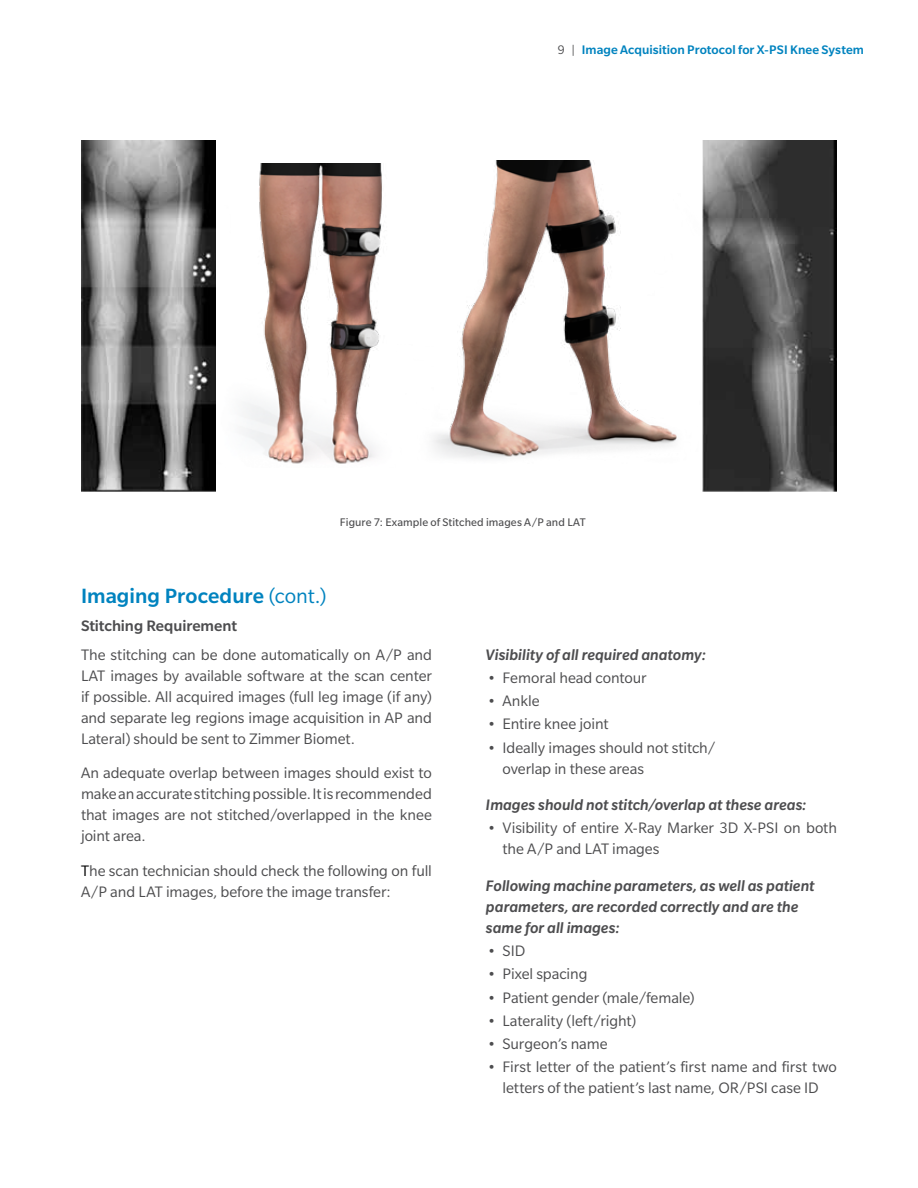
<style>
.page{position:relative;width:918px;height:1188px;background:#fff}
.page>*{position:absolute;margin:0;border:0;box-sizing:border-box;transform-origin:0 0}
.t1{font:500 22.5px "Slate Pro";color:#0083bf}
.t2{font:16.5px/21px "Slate Pro";letter-spacing:-.005em;color:#4d4d4f}
.t3{font:italic 500 16.5px/21px "Slate Pro";letter-spacing:.005em;color:#4d4d4f}
.t4{font:500 16.5px "Slate Pro";letter-spacing:-.005em;color:#4d4d4f}
.t5{font:500 13.5px "Slate Pro";letter-spacing:.005em;color:#0083bf}
.t6{font:12px "Slate Pro";letter-spacing:.005em;color:#4d4d4f}
.s1{font-weight:400;color:#4d4d4f}
.s2{font-weight:400}
.s3{color:#000}
</style>
<div class="page">
<img style="left:243px;top:164px;width:139px;height:300px">
<img style="left:81px;top:140px;width:135px;height:351px">
<img style="left:432px;top:160px;width:245px;height:299px">
<img style="left:702px;top:140px;width:135px;height:351px">
<p class="t5" style="left:558px;top:42px;width:308px"><span class="s1">9 |</span> Image Acquisition Protocol for X-PSI Knee System</p>
<p class="t6" style="left:340px;top:516px;width:247px">Figure 7: Example of Stitched images A/P and LAT</p>
<h1 class="t1" style="left:81px;top:584px;width:247px">Imaging Procedure <span class="s2">(cont.)</span></h1>
<p class="t4" style="left:81px;top:617px;width:158px">Stitching Requirement</p>
<p class="t2" style="left:81px;top:644px;width:353px;text-align:justify">The stitching can be done automatically on A/P and LAT images by available software at the scan center if possible. All acquired images (full leg image (if any) and separate leg regions image acquisition in AP and Lateral) should be sent to Zimmer Biomet.</p>
<p class="t2" style="left:81px;top:763px;width:352px;text-align:justify">An adequate overlap between images should exist to make an accurate stitching possible. It is recommended that images are not stitched/overlapped in the knee joint area.</p>
<p class="t2" style="left:81px;top:860px;width:352px"><span class="s3">T</span>he scan technician should check the following on full<br>A/P and LAT images, before the image transfer:</p>
<p class="t3" style="left:486px;top:644px;width:221px">Visibility of all required anatomy:</p>
<p class="t2" style="left:487px;top:667px;width:161px">• Femoral head contour</p>
<p class="t2" style="left:487px;top:690px;width:54px">• Ankle</p>
<p class="t2" style="left:487px;top:714px;width:123px">• Entire knee joint</p>
<p class="t2" style="left:502px;top:737px;width:215px;text-indent:-15px">• Ideally images should not stitch/ overlap in these areas</p>
<p class="t3" style="left:486px;top:794px;width:322px">Images should not stitch/overlap at these areas:</p>
<p class="t2" style="left:502px;top:818px;width:336px;text-indent:-15px">• Visibility of entire X-Ray Marker 3D X-PSI on both the A/P and LAT images</p>
<p class="t3" style="left:486px;top:875px;width:330px">Following machine parameters, as well as patient parameters, are recorded correctly and are the same for all images:</p>
<p class="t2" style="left:487px;top:940px;width:39px">• SID</p>
<p class="t2" style="left:487px;top:964px;width:102px">• Pixel spacing</p>
<p class="t2" style="left:487px;top:987px;width:209px">• Patient gender (male/female)</p>
<p class="t2" style="left:487px;top:1010px;width:150px">• Laterality (left/right)</p>
<p class="t2" style="left:487px;top:1033px;width:122px">• Surgeon’s name</p>
<p class="t2" style="left:487px;top:1056px;width:351px;text-align:center">• First letter of the patient’s first name and first two letters of the patient’s last name, OR/PSI case ID</p>
</div>
